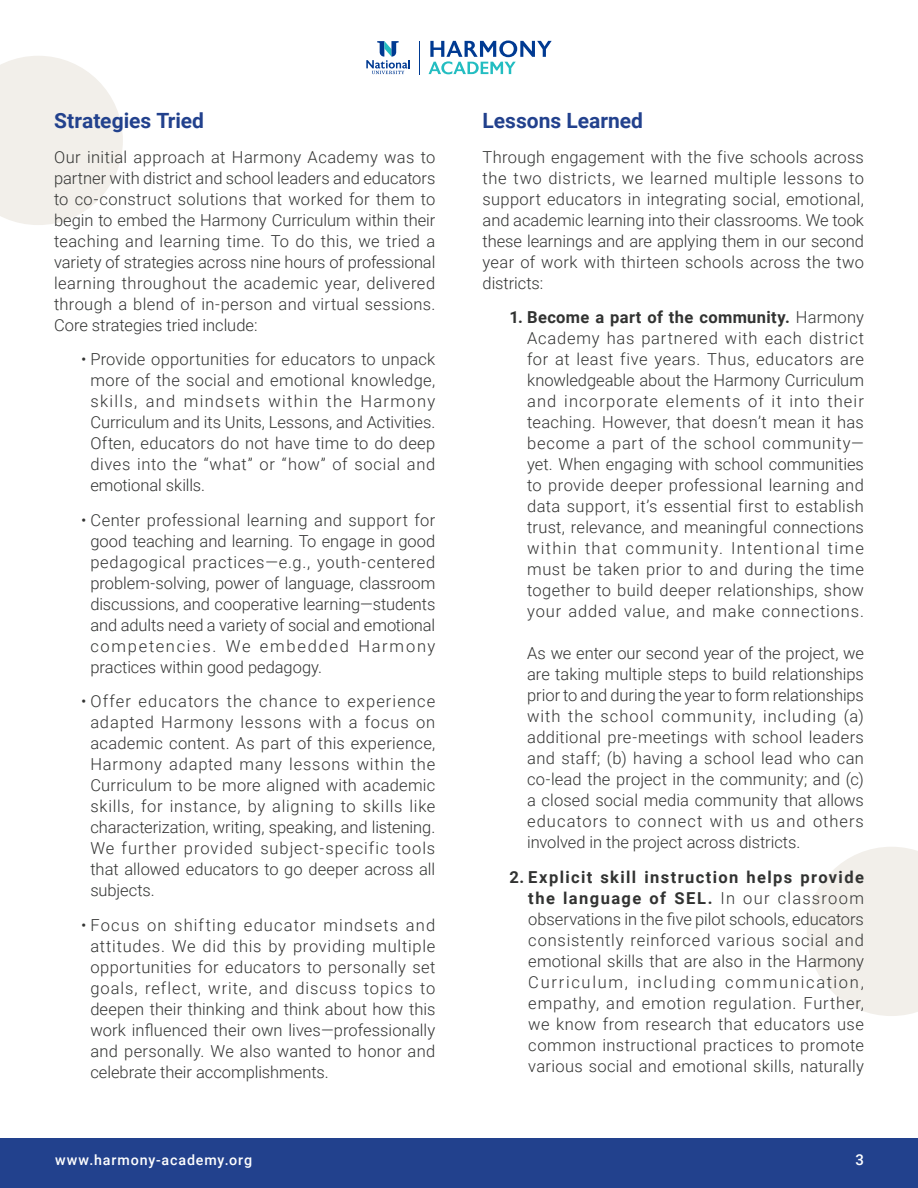
<style>
.page{position:relative;width:918px;height:1188px;background:#fff}
.page>*{position:absolute;margin:0;border:0;box-sizing:border-box;transform-origin:0 0}
.WP_-_body_text{font:700 21px "Roboto";color:#22418d}
.WP_-_body_text-2{font:300 16.5px/21px "Roboto";letter-spacing:.015em;color:#323332;text-align:justify}
.t1{font:500 15px "Roboto";color:#fff}
.t2{font:500 14.25px "Roboto";letter-spacing:.06em;color:#fff}
.s1{font-weight:700}
</style>
<div class="page">
<div style="left:0;top:1138px;width:918px;height:50px;background:#22418d"></div>
<svg style="left:366px;top:41px;width:44px;height:33px"></svg>
<hr style="left:419px;top:41px;width:1px;height:33px;background:#003a92">
<svg style="left:429px;top:40px;width:123px;height:34px"></svg>
<svg style="left:807px;top:847px;width:111px;height:169px"></svg>
<svg style="left:0;top:56px;width:123px;height:169px"></svg>
<p class="WP_-_body_text" style="left:54px;top:106px;width:152px">Strategies Tried</p>
<p class="WP_-_body_text-2" style="left:54px;top:146px;width:383px">Our initial approach at Harmony Academy was to partner with district and school leaders and educators to co-construct solutions that worked for them to begin to embed the Harmony Curriculum within their teaching and learning time. To do this, we tried a variety of strategies across nine hours of professional learning throughout the academic year, delivered through a blend of in-person and virtual sessions.<br>Core strategies tried include:</p>
<p class="WP_-_body_text-2" style="left:90px;top:348px;width:347px;text-indent:-9px">• Provide opportunities for educators to unpack more of the social and emotional knowledge, skills, and mindsets within the Harmony Curriculum and its Units, Lessons, and Activities.<br>Often, educators do not have time to do deep dives into the “what” or “how” of social and emotional skills.</p>
<p class="WP_-_body_text-2" style="left:90px;top:509px;width:347px;text-indent:-9px">• Center professional learning and support for good teaching and learning. To engage in good pedagogical practices—e.g., youth-centered problem-solving, power of language, classroom discussions, and cooperative learning—students and adults need a variety of social and emotional competencies. We embedded Harmony practices within good pedagogy.</p>
<p class="WP_-_body_text-2" style="left:90px;top:690px;width:347px;text-indent:-9px">• Offer educators the chance to experience adapted Harmony lessons with a focus on academic content. As part of this experience, Harmony adapted many lessons within the Curriculum to be more aligned with academic skills, for instance, by aligning to skills like characterization, writing, speaking, and listening.<br>We further provided subject-specific tools that allowed educators to go deeper across all subjects.</p>
<p class="WP_-_body_text-2" style="left:90px;top:914px;width:347px;text-indent:-9px">• Focus on shifting educator mindsets and attitudes. We did this by providing multiple opportunities for educators to personally set goals, reflect, write, and discuss topics to deepen their thinking and think about how this work influenced their own lives—professionally and personally. We also wanted to honor and celebrate their accomplishments.</p>
<p class="WP_-_body_text" style="left:483px;top:106px;width:162px">Lessons Learned</p>
<p class="WP_-_body_text-2" style="left:483px;top:146px;width:383px">Through engagement with the five schools across the two districts, we learned multiple lessons to support educators in integrating social, emotional, and academic learning into their classrooms. We took these learnings and are applying them in our second year of work with thirteen schools across the two districts:</p>
<p class="WP_-_body_text-2" style="left:527px;top:306px;width:338px;text-indent:-18px"><span class="s1">1. Become a part of the community.</span> Harmony Academy has partnered with each district for at least five years. Thus, educators are knowledgeable about the Harmony Curriculum and incorporate elements of it into their teaching. However, that doesn’t mean it has become a part of the school community— yet. When engaging with school communities to provide deeper professional learning and data support, it’s essential first to establish trust, relevance, and meaningful connections within that community. Intentional time must be taken prior to and during the time together to build deeper relationships, show your added value, and make connections.</p>
<p class="WP_-_body_text-2" style="left:527px;top:642px;width:338px">As we enter our second year of the project, we are taking multiple steps to build relationships prior to and during the year to form relationships with the school community, including (a) additional pre-meetings with school leaders and staff; (b) having a school lead who can co-lead the project in the community; and (c) a closed social media community that allows educators to connect with us and others involved in the project across districts.</p>
<p class="WP_-_body_text-2" style="left:528px;top:866px;width:337px;text-indent:-19px"><span class="s1">2. Explicit skill instruction helps provide the language of SEL.</span> In our classroom observations in the five pilot schools, educators consistently reinforced various social and emotional skills that are also in the Harmony Curriculum, including communication, empathy, and emotion regulation. Further, we know from research that educators use common instructional practices to promote various social and emotional skills, naturally</p>
<p class="t2" style="left:55px;top:1150px;width:199px">www.harmony-academy.org</p>
<p class="t1" style="left:855px;top:1150px;width:10px">3</p>
</div>
